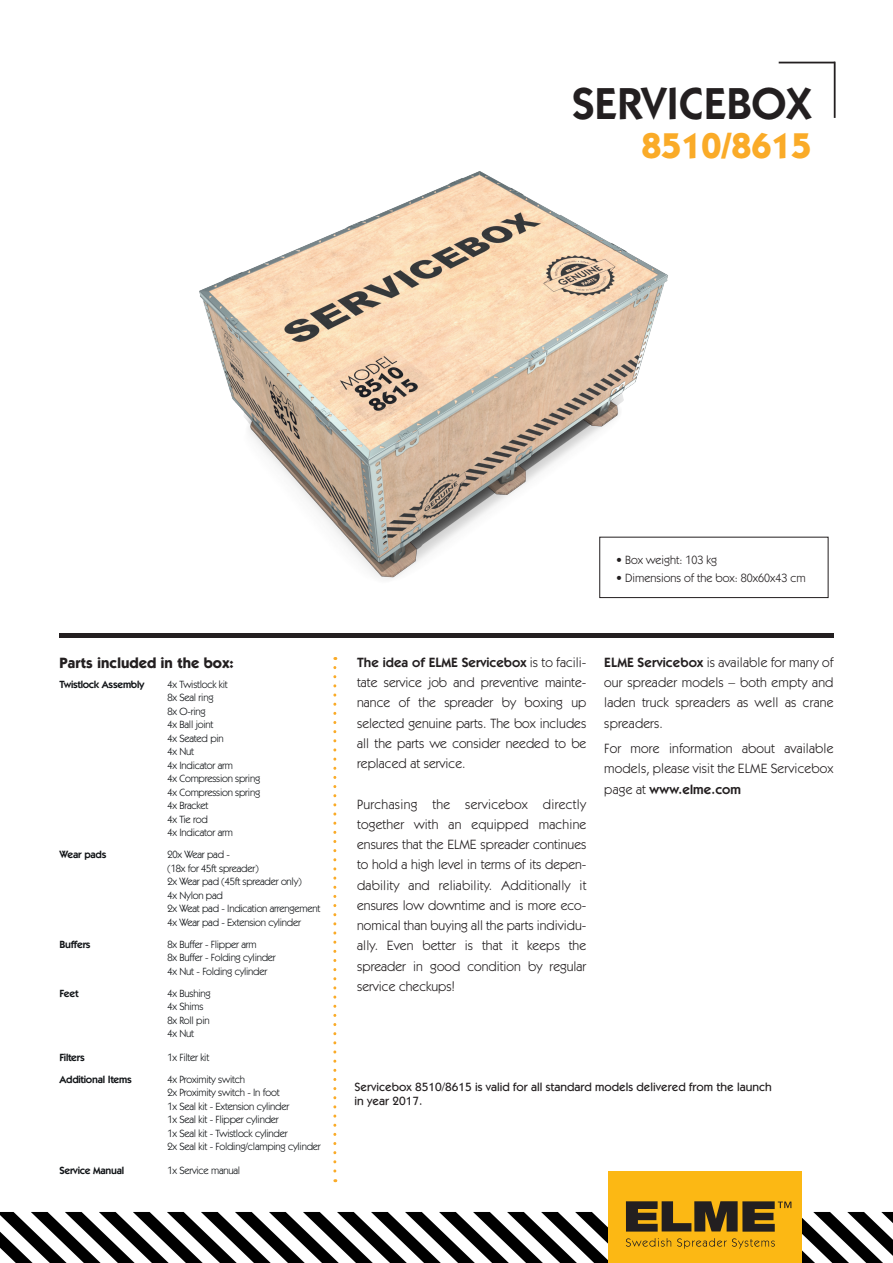
<style>
.page{position:relative;width:893px;height:1263px;background:#fff}
.page>*{position:absolute;margin:0;border:0;box-sizing:border-box;transform-origin:0 0}
.t1{font:600 45px "ITC Kabel Std";color:#231f20}
.t2{font:700 36px "ITC Kabel Std";color:#faab28}
.t3{font:700 15px "ITC Kabel Std";color:#231f20}
.t4{font:13.5px/20.2px "ITC Kabel Std";letter-spacing:.01em;color:#231f20;text-align:justify}
.t5{font:500 12px/14.4px "ITC Kabel Std";color:#231f20}
.t6{font:12px "ITC Kabel Std";color:#231f20}
.t7{font:10.5px/13.5px "ITC Kabel Std";letter-spacing:-.025em;color:#111417}
.t8{font:600 10.5px "ITC Kabel Std";letter-spacing:-.025em;color:#111417}
.s1{font-weight:600}
</style>
<div class="page">
<svg style="left:333px;top:667px;width:3px;height:515px"></svg>
<hr style="left:59px;top:633px;width:774px;height:4px;background:#231f20">
<div style="left:608px;top:1171px;width:194px;height:92px;background:#fcb814"></div>
<svg style="left:0;top:1201px;width:893px;height:62px"></svg>
<hr style="left:779px;top:62px;width:56px;height:1px;background:#231f20">
<hr style="left:834px;top:62px;width:2px;height:56px;background:#231f20">
<div style="left:599px;top:537px;width:229px;height:61px;border:1px solid #231f20"></div>
<img style="left:195px;top:171px;width:478px;height:467px">
<h1 class="t1" style="left:572px;top:77px;width:241px">SERVICEBOX</h1>
<h2 class="t2" style="left:641px;top:123px;width:172px">8510/8615</h2>
<p class="t3" style="left:60px;top:654px;width:176px">Parts included in the box:</p>
<p class="t8" style="left:60px;top:678px;width:86px">Twistlock Assembly</p>
<p class="t7" style="left:168px;top:677px;width:94px">4x Twistlock kit<br>8x Seal ring<br>8x O-ring<br>4x Ball joint<br>4x Seated pin<br>4x Nut<br>4x Indicator arm<br>4x Compression spring<br>4x Compression spring<br>4x Bracket<br>4x Tie rod<br>4x Indicator arm</p>
<p class="t8" style="left:60px;top:849px;width:48px">Wear pads</p>
<p class="t7" style="left:168px;top:848px;width:154px">20x Wear pad -<br>(18x for 45ft spreader)<br>2x Wear pad (45ft spreader only)<br>4x Nylon pad<br>2x Weat pad - Indication arrengement<br>4x Wear pad - Extension cylinder</p>
<p class="t8" style="left:60px;top:938px;width:33px">Buffers</p>
<p class="t7" style="left:168px;top:938px;width:110px">8x Buffer - Flipper arm<br>8x Buffer - Folding cylinder<br>4x Nut - Folding cylinder</p>
<p class="t8" style="left:60px;top:987px;width:21px">Feet</p>
<p class="t7" style="left:168px;top:987px;width:45px">4x Bushing<br>4x Shims<br>8x Roll pin<br>4x Nut</p>
<p class="t8" style="left:60px;top:1051px;width:27px">Filters</p>
<p class="t7" style="left:168px;top:1051px;width:43px">1x Filter kit</p>
<p class="t8" style="left:60px;top:1073px;width:74px">Additional Items</p>
<p class="t7" style="left:168px;top:1073px;width:155px">4x Proximity switch<br>2x Proximity switch - In foot<br>1x Seal kit - Extension cylinder<br>1x Seal kit - Flipper cylinder<br>1x Seal kit - Twistlock cylinder<br>2x Seal kit - Folding/clamping cylinder</p>
<p class="t8" style="left:60px;top:1164px;width:66px">Service Manual</p>
<p class="t7" style="left:168px;top:1164px;width:74px">1x Service manual</p>
<p class="t6" style="left:616px;top:553px;width:103px">• Box weight: 103 kg</p>
<p class="t6" style="left:616px;top:571px;width:191px">• Dimensions of the box: 80x60x43 cm</p>
<p class="t4" style="left:357px;top:652px;width:231px"><span class="s1">The idea of ELME Servicebox</span> is to facili&shy;tate service job and preventive mainte&shy;nance of the spreader by boxing up selected genuine parts. The box includes all the parts we consider needed to be replaced at service.</p>
<p class="t4" style="left:357px;top:794px;width:231px">Purchasing the servicebox directly together with an equipped machine ensures that the ELME spreader continues to hold a high level in terms of its depen&shy;dability and reliability. Additionally it ensures low downtime and is more eco&shy;nomical than buying all the parts individu&shy;ally. Even better is that it keeps the spreader in good condition by regular service checkups!</p>
<p class="t4" style="left:604px;top:652px;width:231px"><span class="s1">ELME Servicebox</span> is available for many of our spreader models – both empty and laden truck spreaders as well as crane spreaders.</p>
<p class="t4" style="left:604px;top:738px;width:231px">For more information about available models, please visit the ELME Servicebox page at <span class="s1">www.elme.com</span></p>
<p class="t5" style="left:354px;top:1080px;width:419px">Servicebox 8510/8615 is valid for all standard models delivered from the launch in year 2017.</p>
</div>
